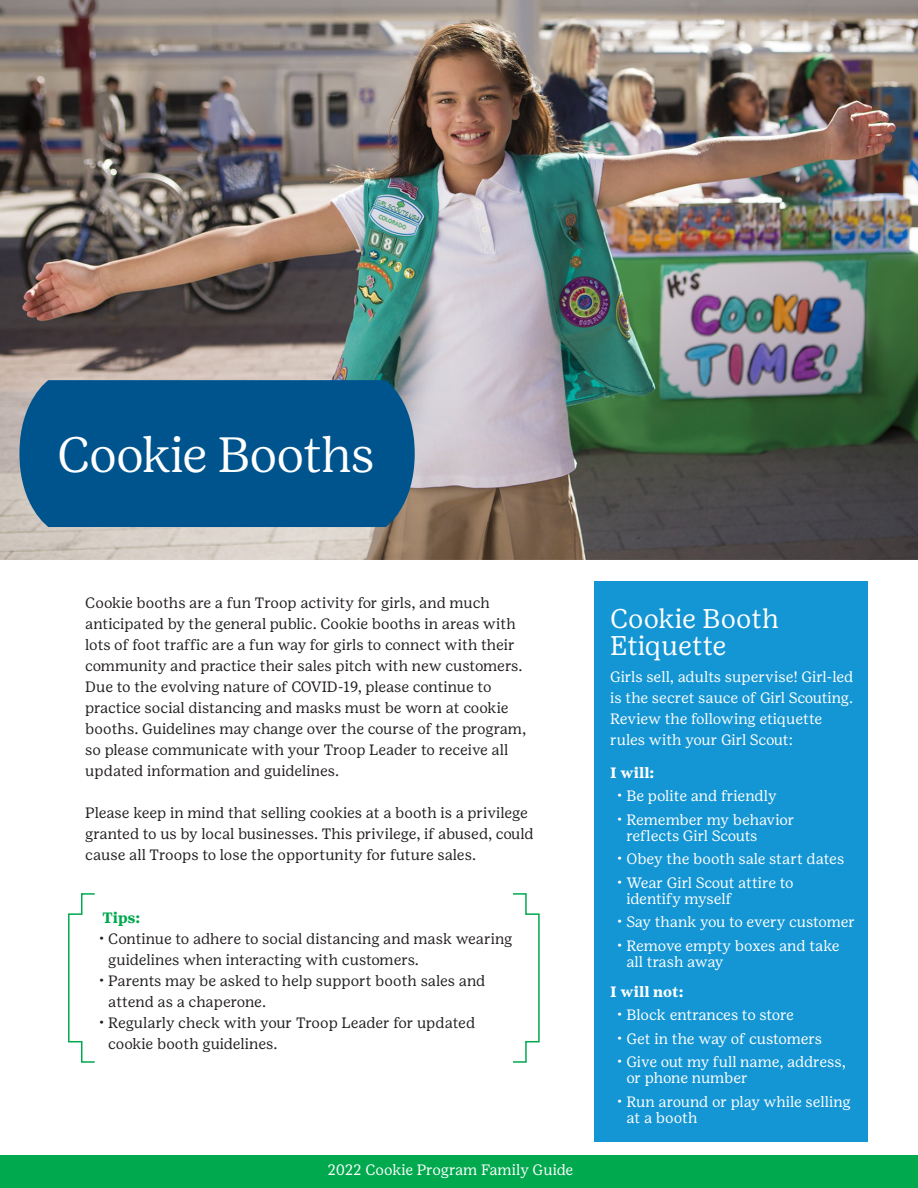
<style>
.page{position:relative;width:918px;height:1188px;background:#fff}
.page>*{position:absolute;margin:0;border:0;box-sizing:border-box;transform-origin:0 0}
.t1{font:300 49.5px "Girl Scout Display";color:#fff}
.t2{font:27px/27px "Girl Scout Text";color:#fff}
.t3{font:15px/21px "Girl Scout Text";color:#231f20}
.t4{font:15px/16.5px "Girl Scout Text";letter-spacing:-.005em;color:#fff}
.t5{font:700 15px "Girl Scout Text";color:#fff}
.t6{font:700 15px "Girl Scout Text";color:#00a94e}
</style>
<div class="page">
<img style="left:0;top:0;width:918px;height:560px">
<div style="left:19px;top:380px;width:396px;height:147px;background:#00548e"></div>
<div style="left:594px;top:581px;width:273px;height:561px;background:#1496d4"></div>
<svg style="left:68px;top:893px;width:27px;height:170px"></svg>
<svg style="left:513px;top:893px;width:27px;height:170px"></svg>
<div style="left:0;top:1156px;width:918px;height:32px;background:#00a94e"></div>
<p class="t1" style="left:58px;top:427px;width:318px">Cookie Booths</p>
<p class="t3" style="left:85px;top:593px;width:439px">Cookie booths are a fun Troop activity for girls, and much anticipated by the general public. Cookie booths in areas with lots of foot traffic are a fun way for girls to connect with their community and practice their sales pitch with new customers.</p>
<p class="t3" style="left:85px;top:677px;width:442px">Due to the evolving nature of COVID-19, please continue to practice social distancing and masks must be worn at cookie booths. Guidelines may change over the course of the program, so please communicate with your Troop Leader to receive all updated information and guidelines.</p>
<p class="t3" style="left:85px;top:803px;width:450px">Please keep in mind that selling cookies at a booth is a privilege granted to us by local businesses. This privilege, if abused, could cause all Troops to lose the opportunity for future sales.</p>
<p class="t6" style="left:102px;top:909px;width:39px">Tips:</p>
<p class="t3" style="left:108px;top:929px;width:406px;text-indent:-9px">• Continue to adhere to social distancing and mask wearing guidelines when interacting with customers.</p>
<p class="t3" style="left:108px;top:971px;width:379px;text-indent:-9px">• Parents may be asked to help support booth sales and attend as a chaperone.</p>
<p class="t3" style="left:108px;top:1013px;width:368px;text-indent:-9px">• Regularly check with your Troop Leader for updated cookie booth guidelines.</p>
<p class="t4" style="left:327px;top:1161px;width:248px">2022 Cookie Program Family Guide</p>
<p class="t2" style="left:610px;top:605px;width:170px">Cookie Booth<br>Etiquette</p>
<p class="t4" style="left:610px;top:666px;width:245px;line-height:21px">Girls sell, adults supervise! Girl-led is the secret sauce of Girl Scouting.<br>Review the following etiquette rules with your Girl Scout:</p>
<p class="t5" style="left:610px;top:764px;width:46px">I will:</p>
<p class="t4" style="left:617px;top:788px;width:161px">• Be polite and friendly</p>
<p class="t4" style="left:626px;top:811px;width:170px;text-indent:-9px">• Remember my behavior reflects Girl Scouts</p>
<p class="t4" style="left:617px;top:851px;width:229px">• Obey the booth sale start dates</p>
<p class="t4" style="left:626px;top:874px;width:169px;text-indent:-9px">• Wear Girl Scout attire to identify myself</p>
<p class="t4" style="left:617px;top:914px;width:240px">• Say thank you to every customer</p>
<p class="t4" style="left:626px;top:937px;width:215px;text-indent:-9px">• Remove empty boxes and take all trash away</p>
<p class="t5" style="left:610px;top:983px;width:75px">I will not:</p>
<p class="t4" style="left:617px;top:1007px;width:179px">• Block entrances to store</p>
<p class="t4" style="left:617px;top:1030px;width:207px">• Get in the way of customers</p>
<p class="t4" style="left:626px;top:1053px;width:221px;text-indent:-9px">• Give out my full name, address, or phone number</p>
<p class="t4" style="left:626px;top:1093px;width:226px;text-indent:-9px">• Run around or play while selling at a booth</p>
</div>
